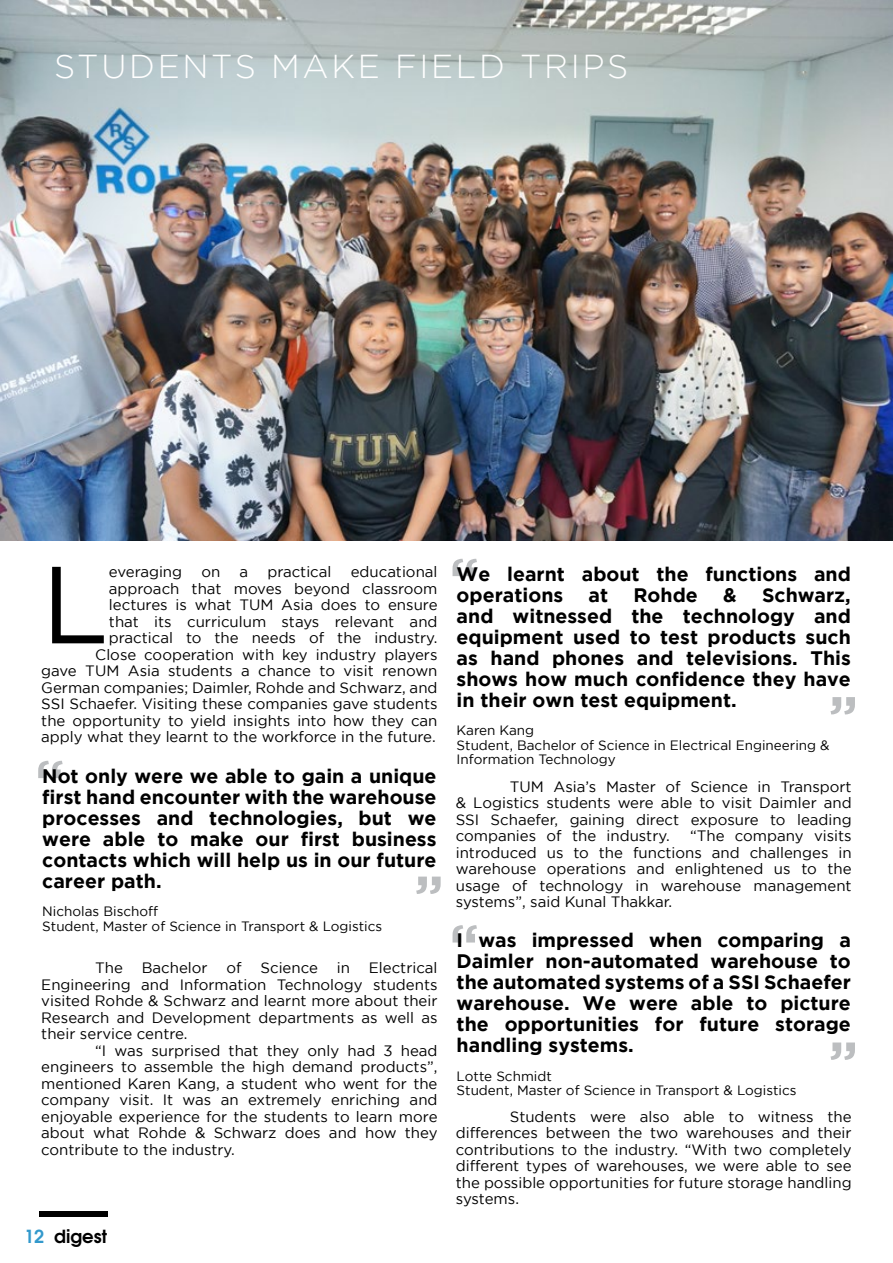
<style>
.page{position:relative;width:893px;height:1263px;background:#fff}
.page>*{position:absolute;margin:0;border:0;box-sizing:border-box;transform-origin:0 0}
.t1{font:109.35px "Gotham";color:#000}
.t2{font:700 54px "Gotham";color:#bcbec0}
.t3{font:300 33px "Gotham";letter-spacing:.08em;color:#fff}
.t4{font:700 19.5px/21px "Gotham";color:#000;text-align:justify}
.t5{font:700 18px "Te X Gyre Adventor";color:#000}
.t6{font:15px/16.5px "Gotham";color:#000;text-align:justify}
.t7{font:13.5px/14.2px "Gotham";color:#000}
.s1{color:#39c}
</style>
<div class="page">
<img style="left:0;top:0;width:893px;height:540px">
<div style="left:39px;top:1211px;width:68px;height:5px;background:#000"></div>
<h3 class="t3" style="left:54px;top:49px;width:576px">STUDENTS MAKE FIELD TRIPS</h3>
<p class="t6" style="left:41px;top:563px;width:398px;text-align:right">educational<br>approach that moves beyond classroom<br>lectures is what TUM Asia does to ensure<br>that its curriculum stays relevant and practical to the needs of the industry.<br>Close cooperation with key industry players<br>gave TUM Asia students a chance to visit renown German companies; Daimler, Rohde and Schwarz, and SSI Schaefer. Visiting these companies gave students the opportunity to yield insights into how they can apply what they learnt to the workforce in the future.</p>
<h1 class="t1" style="left:41px;top:544px;width:69px">L</h1>
<p class="t6" style="left:109px;top:563px;width:75px">everaging</p>
<p class="t6" style="left:201px;top:563px;width:20px">on</p>
<p class="t6" style="left:239px;top:563px;width:10px">a</p>
<p class="t6" style="left:267px;top:563px;width:66px">practical</p>
<h2 class="t2" style="left:35px;top:748px;width:31px">“</h2>
<h3 class="t4" style="left:42px;top:765px;width:396px">Not only were we able to gain a unique first hand encounter with the warehouse processes and technologies, but we were able to make our first business contacts which will help us in our future career path.</h3>
<p class="t7" style="left:42px;top:904px;width:341px">Nicholas Bischoff<br>Student, Master of Science in Transport &amp; Logistics</p>
<h2 class="t2" style="left:444px;top:906px;width:31px;rotate:-180deg">“</h2>
<p class="t6" style="left:95px;top:959px;width:29px">The</p>
<p class="t6" style="left:142px;top:959px;width:67px">Bachelor</p>
<p class="t6" style="left:226px;top:959px;width:17px">of</p>
<p class="t6" style="left:260px;top:959px;width:59px">Science</p>
<p class="t6" style="left:337px;top:959px;width:15px">in</p>
<p class="t6" style="left:41px;top:959px;width:398px;text-indent:328px">Electrical Engineering and Information Technology students visited Rohde &amp; Schwarz and learnt more about their Research and Development departments as well as their service centre.</p>
<p class="t6" style="left:41px;top:1042px;width:398px;text-indent:54px">“I was surprised that they only had 3 head engineers to assemble the high demand products”, mentioned Karen Kang, a student who went for the company visit. It was an extremely enriching and enjoyable experience for the students to learn more about what Rohde &amp; Schwarz does and how they contribute to the industry.</p>
<p class="t5" style="left:24px;top:1221px;width:85px"><span class="s1">12</span> digest</p>
<h2 class="t2" style="left:449px;top:546px;width:31px">“</h2>
<h3 class="t4" style="left:457px;top:563px;width:396px">We learnt about the functions and operations</h3>
<h3 class="t4" style="left:457px;top:584px;width:396px;text-indent:305px">Schwarz, and witnessed the technology and equipment used to test products such as hand phones and televisions. This shows how much confidence they have in their own test equipment.</h3>
<p class="t7" style="left:457px;top:723px;width:375px">Karen Kang<br>Student, Bachelor of Science in Electrical Engineering &amp;<br>Information Technology</p>
<h3 class="t4" style="left:589px;top:584px;width:21px">at</h3>
<h3 class="t4" style="left:633px;top:584px;width:66px">Rohde</h3>
<h3 class="t4" style="left:723px;top:584px;width:15px">&amp;</h3>
<h2 class="t2" style="left:858px;top:727px;width:31px;rotate:-180deg">“</h2>
<p class="t6" style="left:456px;top:778px;width:397px;text-indent:54px">TUM Asia’s Master of Science in Transport &amp; Logistics students were able to visit Daimler and SSI Schaefer, gaining direct exposure to leading companies of the industry.</p>
<p class="t6" style="left:456px;top:827px;width:397px;text-indent:234px">“The company visits introduced us to the functions and challenges in warehouse operations and enlightened us to the usage of technology in warehouse management systems”, said Kunal Thakkar.</p>
<h2 class="t2" style="left:449px;top:913px;width:31px">“</h2>
<h3 class="t4" style="left:457px;top:929px;width:396px">I was impressed when comparing a Daimler non-automated warehouse to the automated systems of a SSI Schaefer warehouse. We were able to picture the opportunities for future storage handling systems.</h3>
<p class="t7" style="left:457px;top:1068px;width:341px">Lotte Schmidt<br>Student, Master of Science in Transport &amp; Logistics</p>
<h2 class="t2" style="left:858px;top:1072px;width:31px;rotate:-180deg">“</h2>
<p class="t6" style="left:456px;top:1108px;width:397px;text-indent:54px">Students were also able to witness the differences between the two warehouses and their contributions to the industry. “With two completely different types of warehouses, we were able to see the possible opportunities for future storage handling systems.</p>
</div>
